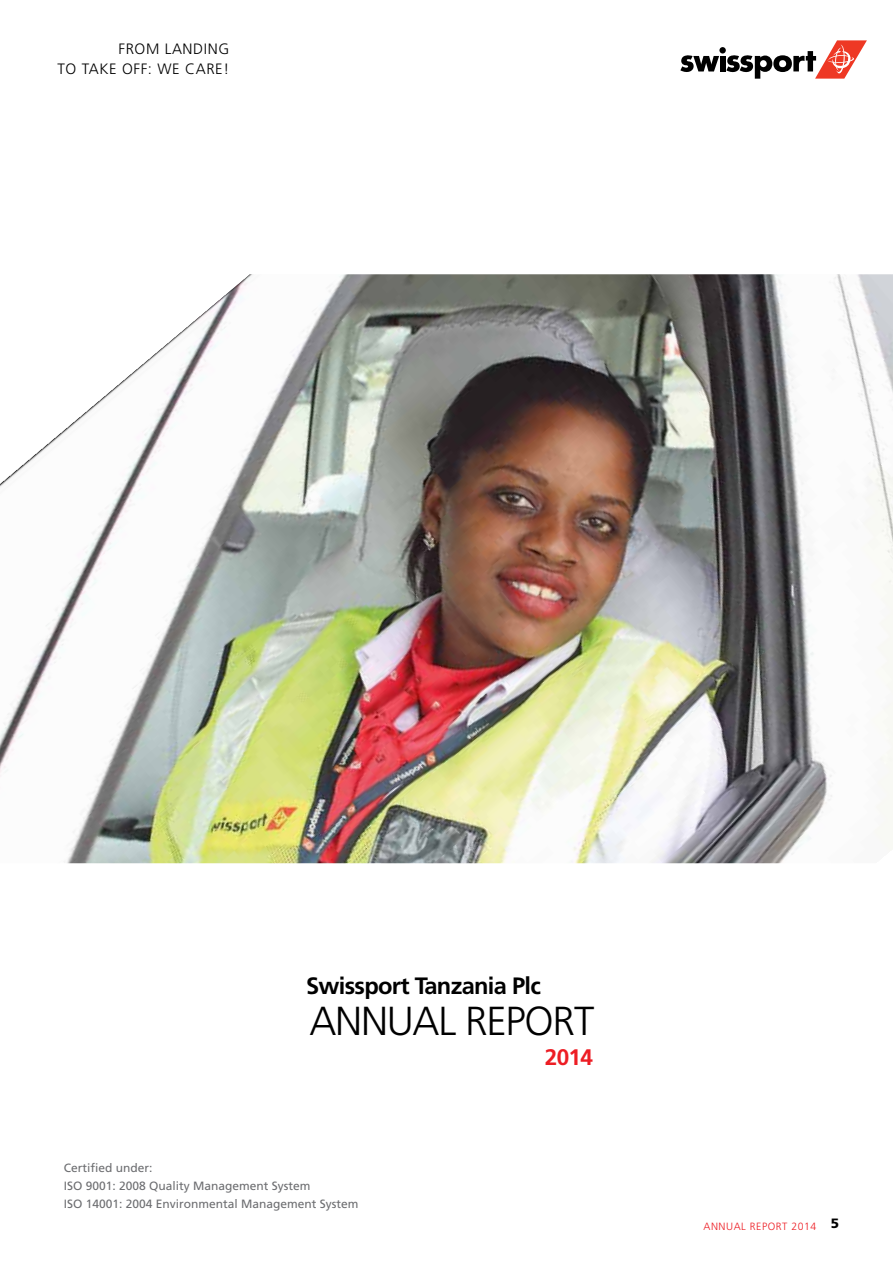
<style>
.page{position:relative;width:893px;height:1263px;background:#fff}
.page>*{position:absolute;margin:0;border:0;box-sizing:border-box;transform-origin:0 0}
.t1{font:300 40.5px "Frutiger CE";letter-spacing:-.03em;color:#000}
.t2{font:700 23.7px "Frutiger CE";letter-spacing:-.03em;color:#000}
.t3{font:700 22.5px "Frutiger CE";color:#ed1d24}
.t4{font:300 15px/19.4px "Frutiger CE";letter-spacing:.04em;color:#000}
.t5{font:900 13.5px "Frutiger CE";color:#000}
.t6{font:12px/18px "Frutiger CE";color:#6d6e71}
.t7{font:300 10.5px "Frutiger CE";color:#ed1d24}
</style>
<div class="page">
<svg style="left:680px;top:55px;width:39px;height:17px"></svg>
<div style="left:720px;top:56px;width:5px;height:15px;background:#000"></div>
<div style="left:719px;top:47px;width:7px;height:7px;background:#000;border-radius:50%"></div>
<svg style="left:726px;top:40px;width:141px;height:39px"></svg>
<img style="left:0;top:274px;width:893px;height:589px">
<p class="t4" style="left:57px;top:39px;width:173px;text-indent:136px">DING<br>TO TAKE OFF: WE CARE</p>
<p class="t4" style="left:118px;top:39px;width:56px">FROM LAN</p>
<p class="t4" style="left:223px;top:59px;width:7px">!</p>
<h2 class="t2" style="left:306px;top:971px;width:236px">Swissport Tanzania Plc</h2>
<h1 class="t1" style="left:309px;top:997px;width:286px">ANNUAL REPORT</h1>
<h3 class="t3" style="left:545px;top:1043px;width:50px">2014</h3>
<p class="t6" style="left:64px;top:1159px;width:296px">Certified under:<br>ISO 9001: 2008 Quality Management System<br>ISO 14001: 2004 Environmental Management System</p>
<p class="t7" style="left:704px;top:1220px;width:9px">ANNUAL</p>
<p class="t7" style="left:750px;top:1220px;width:8px">REPORT</p>
<p class="t7" style="left:791px;top:1220px;width:26px">2014</p>
<p class="t5" style="left:831px;top:1216px;width:10px">5</p>
</div>
